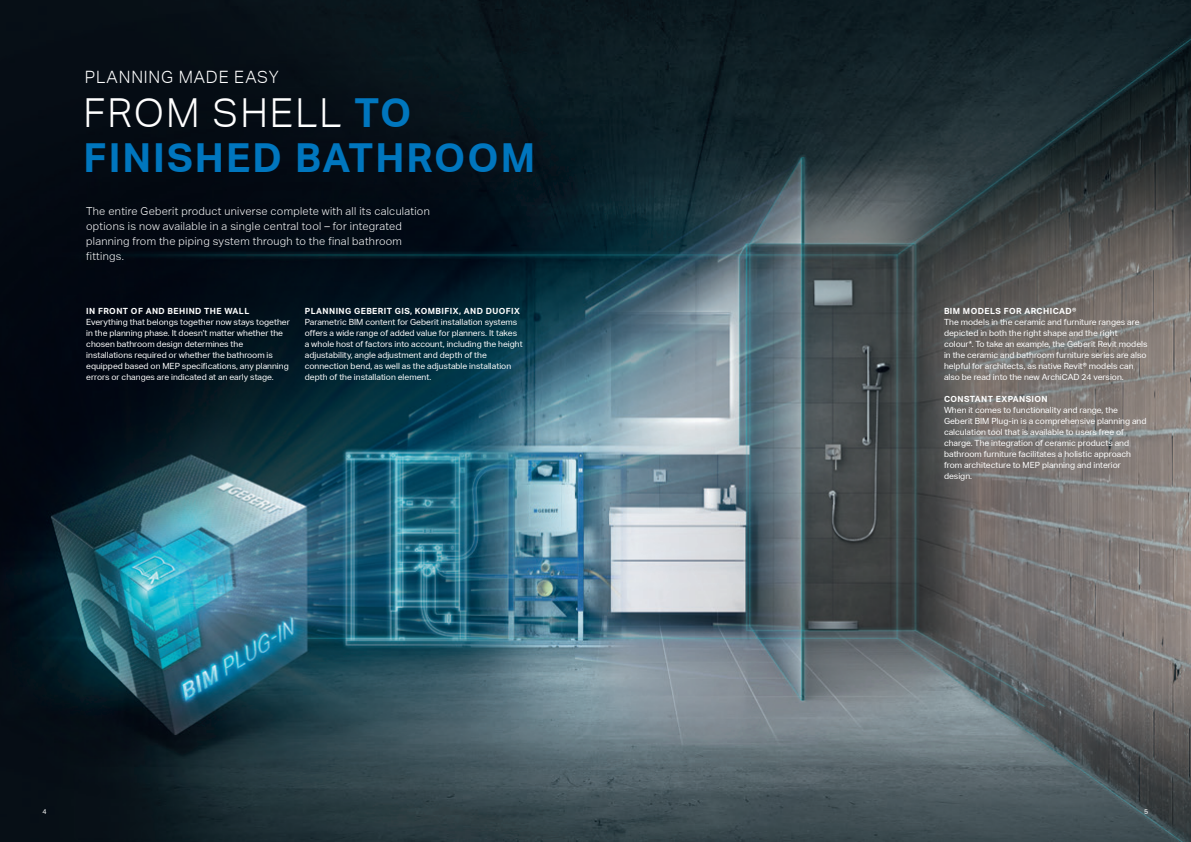
<style>
.page{position:relative;width:1191px;height:842px;background:#fff}
.page>*{position:absolute;margin:0;border:0;box-sizing:border-box;transform-origin:0 0}
.t1{font:700 40px/45px "Aktiv Grotesk Geberit";letter-spacing:.05em;color:#0076be}
.t2{font:300 17px "Aktiv Grotesk Geberit";letter-spacing:.05em;color:#fff}
.t3{font:300 11px/15px "Aktiv Grotesk Geberit";letter-spacing:.025em;color:#fff}
.t4{font:8.5px/11px "Aktiv Grotesk Geberit";color:#fff}
.t5{font:700 8.5px "Aktiv Grotesk Geberit";letter-spacing:.05em;color:#fff}
.t6{font:7px "Aktiv Grotesk Geberit";color:#fff}
.s1{font-weight:300;color:#fff}
</style>
<div class="page">
<img style="left:0;top:0;width:1191px;height:842px">
<h2 class="t2" style="left:85px;top:68px;width:195px">PLANNING MADE EASY</h2>
<h1 class="t1" style="left:83px;top:91px;width:453px"><span class="s1">FROM SHELL</span> TO<br>FINISHED BATHROOM</h1>
<p class="t3" style="left:86px;top:204px;width:345px">The entire Geberit product universe complete with all its calculation options is now available in a single central tool – for integrated planning from the piping system through to the final bathroom fittings.</p>
<p class="t5" style="left:86px;top:306px;width:165px">IN FRONT OF AND BEHIND THE WALL</p>
<p class="t4" style="left:86px;top:317px;width:205px">Everything that belongs together now stays together in the planning phase. It doesn’t matter whether the chosen bathroom design determines the installations required or whether the bathroom is equipped based on MEP specifications, any planning errors or changes are indicated at an early stage.</p>
<p class="t5" style="left:305px;top:306px;width:217px">PLANNING GEBERIT GIS, KOMBIFIX, AND DUOFIX</p>
<p class="t4" style="left:305px;top:317px;width:219px">Parametric BIM content for Geberit installation systems offers a wide range of added value for planners. It takes a whole host of factors into account, including the height adjustability, angle adjustment and depth of the connection bend, as well as the adjustable installation depth of the installation element.</p>
<p class="t5" style="left:944px;top:306px;width:134px">BIM MODELS FOR ARCHICAD®</p>
<p class="t4" style="left:944px;top:317px;width:205px">The models in the ceramic and furniture ranges are depicted in both the right shape and the right colour*. To take an example, the Geberit Revit models in the ceramic and bathroom furniture series are also helpful for architects, as native Revit® models can also be read into the new ArchiCAD 24 version.</p>
<p class="t5" style="left:944px;top:394px;width:105px">CONSTANT EXPANSION</p>
<p class="t4" style="left:944px;top:405px;width:204px">When it comes to functionality and range, the Geberit BIM Plug-in is a comprehensive planning and calculation tool that is available to users free of charge. The integration of ceramic products and bathroom furniture facilitates a holistic approach from architecture to MEP planning and interior design.</p>
<p class="t6" style="left:43px;top:807px;width:6px">4</p>
<p class="t6" style="left:1144px;top:807px;width:6px">5</p>
</div>
